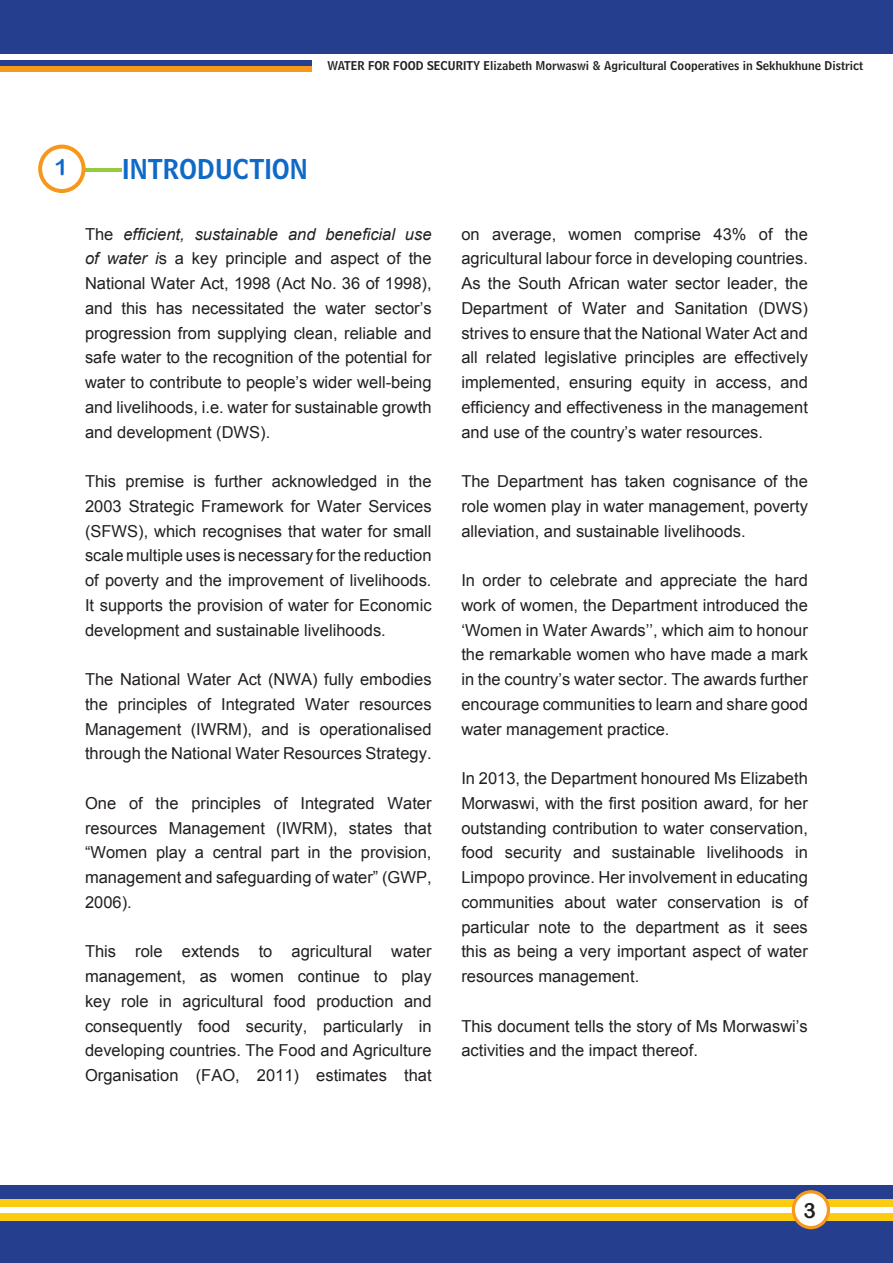
<style>
.page{position:relative;width:893px;height:1263px;background:#fff}
.page>*{position:absolute;margin:0;border:0;box-sizing:border-box;transform-origin:0 0}
.t1{font:27px "Bell Centennial Name And Number";color:#0f69c7}
.t2{font:22.5px "Arial Rounded MT Bold";color:#0f69c7}
.t3{font:21px "Arial Rounded MT Bold";color:#231f20}
.No_Spacing{font:16.5px/24.8px "Arial";color:#231f20;text-align:justify}
.t4{font:12px "Bell Centennial Name And Number";color:#231f20}
.s1{font-style:italic}
</style>
<div class="page">
<div style="left:0;top:0;width:30px;height:54px;background:#253f8e"></div>
<div style="left:0;top:60px;width:311px;height:6px;background:#253f8e"></div>
<div style="left:0;top:66px;width:311px;height:6px;background:#f7981d"></div>
<div style="left:0;top:0;width:893px;height:53px;background:#253f8e"></div>
<div style="left:0;top:1185px;width:893px;height:78px;background:#253f8e"></div>
<div style="left:0;top:1199px;width:893px;height:8px;background:#fccc12"></div>
<div style="left:0;top:1212px;width:893px;height:8px;background:#fccc12"></div>
<div style="left:0;top:1207px;width:893px;height:5px;background:#fff"></div>
<div style="left:792px;top:1190px;width:38px;height:39px;background:#f7981d;border-radius:50%"></div>
<div style="left:795px;top:1193px;width:32px;height:33px;background:#fff;border-radius:50%"></div>
<hr style="left:82px;top:168px;width:40px;height:4px;background:#95c93f">
<svg style="left:38px;top:145px;width:48px;height:48px"></svg>
<div style="left:42px;top:149px;width:40px;height:40px;background:#fff;border-radius:50%"></div>
<p class="t4" style="left:328px;top:58px;width:537px">WATER FOR FOOD SECURITY Elizabeth Morwaswi &amp; Agricultural Cooperatives in Sekhukhune District</p>
<p class="t2" style="left:55px;top:153px;width:15px">1</p>
<p class="t1" style="left:122px;top:152px;width:187px">INTRODUCTION</p>
<p class="No_Spacing" style="left:85px;top:221px;width:348px">The <span class="s1">efficient, sustainable and beneficial use of water i</span>s a key principle and aspect of the National Water Act, 1998 (Act No. 36 of 1998), and this has necessitated the water sector’s progression from supplying clean, reliable and safe water to the recognition of the potential for water to contribute to people’s wider well-being and livelihoods, i.e. water for sustainable growth and development (DWS).</p>
<p class="No_Spacing" style="left:85px;top:469px;width:348px">This premise is further acknowledged in the 2003 Strategic Framework for Water Services (SFWS), which recognises that water for small scale multiple uses is necessary for the reduction of poverty and the improvement of livelihoods.<br>It supports the provision of water for Economic development and sustainable livelihoods.</p>
<p class="No_Spacing" style="left:85px;top:667px;width:348px">The National Water Act (NWA) fully embodies the principles of Integrated Water resources Management (IWRM), and is operationalised through the National Water Resources Strategy.</p>
<p class="No_Spacing" style="left:85px;top:791px;width:348px">One of the principles of Integrated Water resources Management (IWRM), states that “Women play a central part in the provision, management and safeguarding of water” (GWP, 2006).</p>
<p class="No_Spacing" style="left:85px;top:939px;width:348px">This role extends to agricultural water management, as women continue to play key role in agricultural food production and consequently food security, particularly in developing countries. The Food and Agriculture Organisation (FAO, 2011) estimates that</p>
<p class="No_Spacing" style="left:461px;top:221px;width:348px">on average, women comprise 43% of the agricultural labour force in developing countries.</p>
<p class="No_Spacing" style="left:461px;top:271px;width:348px">As the South African water sector leader, the Department of Water and Sanitation (DWS) strives to ensure that the National Water Act and all related legislative principles are effectively implemented, ensuring equity in access, and efficiency and effectiveness in the management and use of the country’s water resources.</p>
<p class="No_Spacing" style="left:461px;top:469px;width:348px">The Department has taken cognisance of the role women play in water management, poverty alleviation, and sustainable livelihoods.</p>
<p class="No_Spacing" style="left:461px;top:568px;width:348px">In order to celebrate and appreciate the hard work of women, the Department introduced the ‘Women in Water Awards’’, which aim to honour the remarkable women who have made a mark in the country’s water sector. The awards further encourage communities to learn and share good water management practice.</p>
<p class="No_Spacing" style="left:461px;top:766px;width:348px">In 2013, the Department honoured Ms Elizabeth Morwaswi, with the first position award, for her outstanding contribution to water conservation, food security and sustainable livelihoods in Limpopo province. Her involvement in educating communities about water conservation is of particular note to the department as it sees this as being a very important aspect of water resources management.</p>
<p class="No_Spacing" style="left:461px;top:1013px;width:348px">This document tells the story of Ms Morwaswi’s activities and the impact thereof.</p>
<p class="t3" style="left:804px;top:1198px;width:14px">3</p>
</div>
